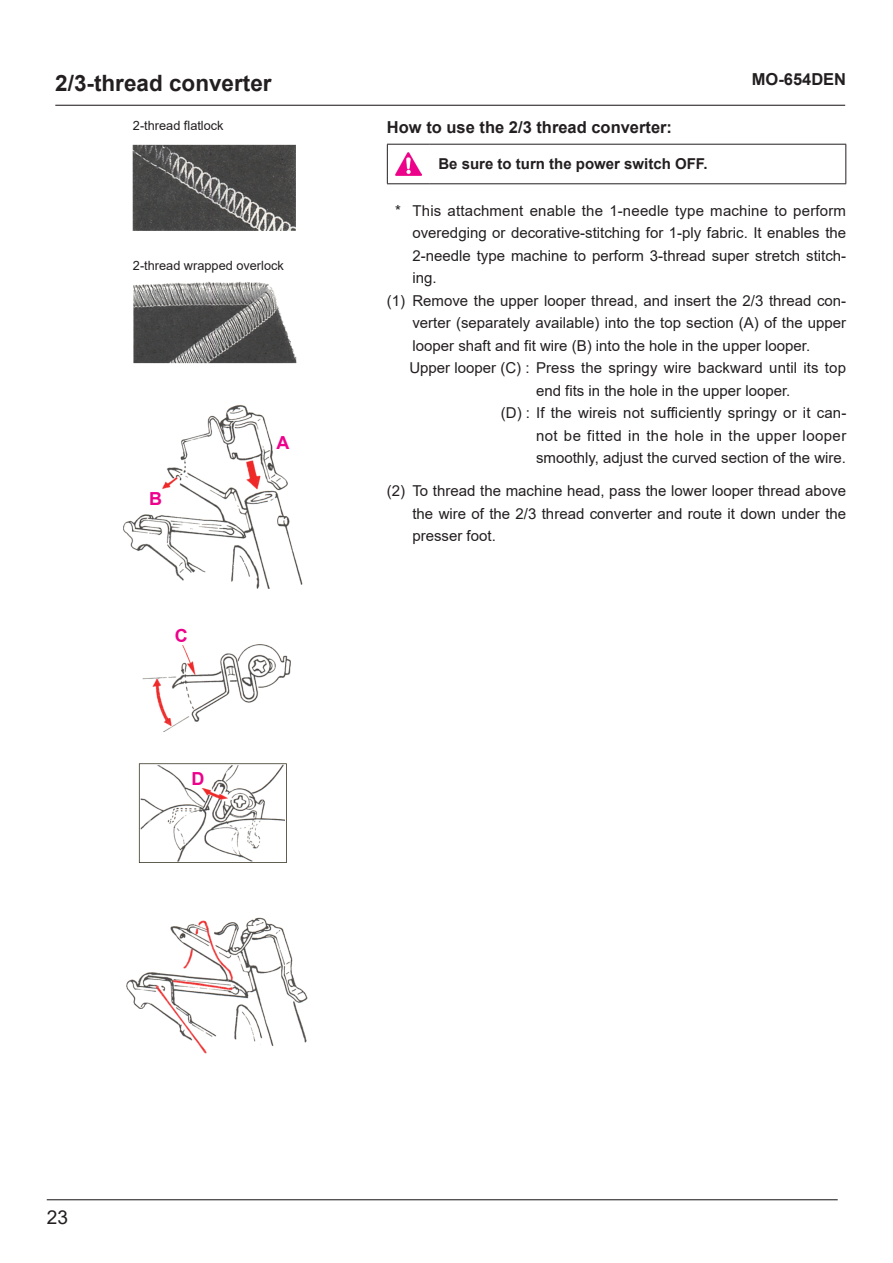
<style>
.page{position:relative;width:893px;height:1263px;background:#fff}
.page>*{position:absolute;margin:0;border:0;box-sizing:border-box;transform-origin:0 0}
.t1{font:700 22.5px "Arial";color:#231f20}
.t2{font:19.2px "Arial";color:#231f20}
.t3{font:700 18px "Arial";color:#ed028c}
.t4{font:700 16.5px "Arial";color:#231f20}
.t5{font:15px/22.5px "Arial";color:#231f20;text-align:justify}
.t6{font:15px "Arial";letter-spacing:.025em;color:#231f20}
.t7{font:700 15px "Arial";color:#231f20}
.t8{font:12.75px "Arial";color:#231f20}
</style>
<div class="page">
<hr style="left:387px;top:144px;width:43px;height:1px;background:#231f20">
<hr style="left:387px;top:145px;width:1px;height:38px;background:#231f20">
<hr style="left:430px;top:144px;width:416px;height:1px;background:#231f20">
<hr style="left:845px;top:145px;width:1px;height:38px;background:#231f20">
<hr style="left:387px;top:183px;width:43px;height:1px;background:#231f20">
<hr style="left:430px;top:183px;width:416px;height:1px;background:#231f20">
<img style="left:396px;top:153px;width:26px;height:22px">
<hr style="left:55px;top:105px;width:790px;height:1px;background:#231f20">
<img style="left:132px;top:144px;width:164px;height:87px">
<img style="left:133px;top:281px;width:164px;height:83px">
<img style="left:123px;top:405px;width:185px;height:649px">
<div style="left:276px;top:433px;width:17px;height:22px;background:#fff"></div>
<div style="left:142px;top:489px;width:20px;height:21px;background:#fff"></div>
<div style="left:175px;top:626px;width:13px;height:18px;background:#fff"></div>
<div style="left:191px;top:765px;width:17px;height:22px;background:#fff"></div>
<hr style="left:47px;top:1199px;width:791px;height:1px;background:#231f20">
<h1 class="t1" style="left:55px;top:67px;width:218px">2/3-thread converter</h1>
<p class="t8" style="left:133px;top:117px;width:92px">2-thread flatlock</p>
<p class="t8" style="left:133px;top:257px;width:152px">2-thread wrapped overlock</p>
<p class="t3" style="left:149px;top:486px;width:14px">B</p>
<p class="t3" style="left:175px;top:623px;width:14px">C</p>
<p class="t3" style="left:191px;top:765px;width:14px">D</p>
<p class="t3" style="left:276px;top:430px;width:14px">A</p>
<p class="t4" style="left:752px;top:68px;width:96px">MO-654DEN</p>
<p class="t4" style="left:387px;top:116px;width:287px">How to use the 2/3 thread converter:</p>
<p class="t7" style="left:438px;top:154px;width:271px">Be sure to turn the power switch OFF.</p>
<p class="t5" style="left:395px;top:199px;width:452px">* This attachment enable the 1-needle type machine to perform</p>
<p class="t5" style="left:412px;top:222px;width:435px">overedging or decorative-stitching for 1-ply fabric. It enables the</p>
<p class="t5" style="left:412px;top:244px;width:435px">2-needle type machine to perform 3-thread super stretch stitch-</p>
<p class="t5" style="left:412px;top:267px;width:26px">ing.</p>
<p class="t5" style="left:387px;top:289px;width:461px">(1) Remove the upper looper thread, and insert the 2/3 thread con-</p>
<p class="t5" style="left:412px;top:312px;width:435px">verter (separately available) into the top section (A) of the upper</p>
<p class="t5" style="left:412px;top:334px;width:399px">looper shaft and fit wire (B) into the hole in the upper looper.</p>
<p class="t5" style="left:409px;top:357px;width:438px">Upper looper (C) : Press the springy wire backward until its top</p>
<p class="t5" style="left:536px;top:379px;width:256px">end fits in the hole in the upper looper.</p>
<p class="t5" style="left:501px;top:402px;width:347px">(D) : If the wireis not sufficiently springy or it can-</p>
<p class="t6" style="left:536px;top:425px;width:312px">not be fitted in the hole in the upper looper</p>
<p class="t5" style="left:536px;top:447px;width:311px">smoothly, adjust the curved section of the wire.</p>
<p class="t5" style="left:412px;top:480px;width:435px;text-indent:-26px">(2) To thread the machine head, pass the lower looper thread above the wire of the 2/3 thread converter and route it down under the presser foot.</p>
<p class="t2" style="left:47px;top:1204px;width:23px">23</p>
</div>
